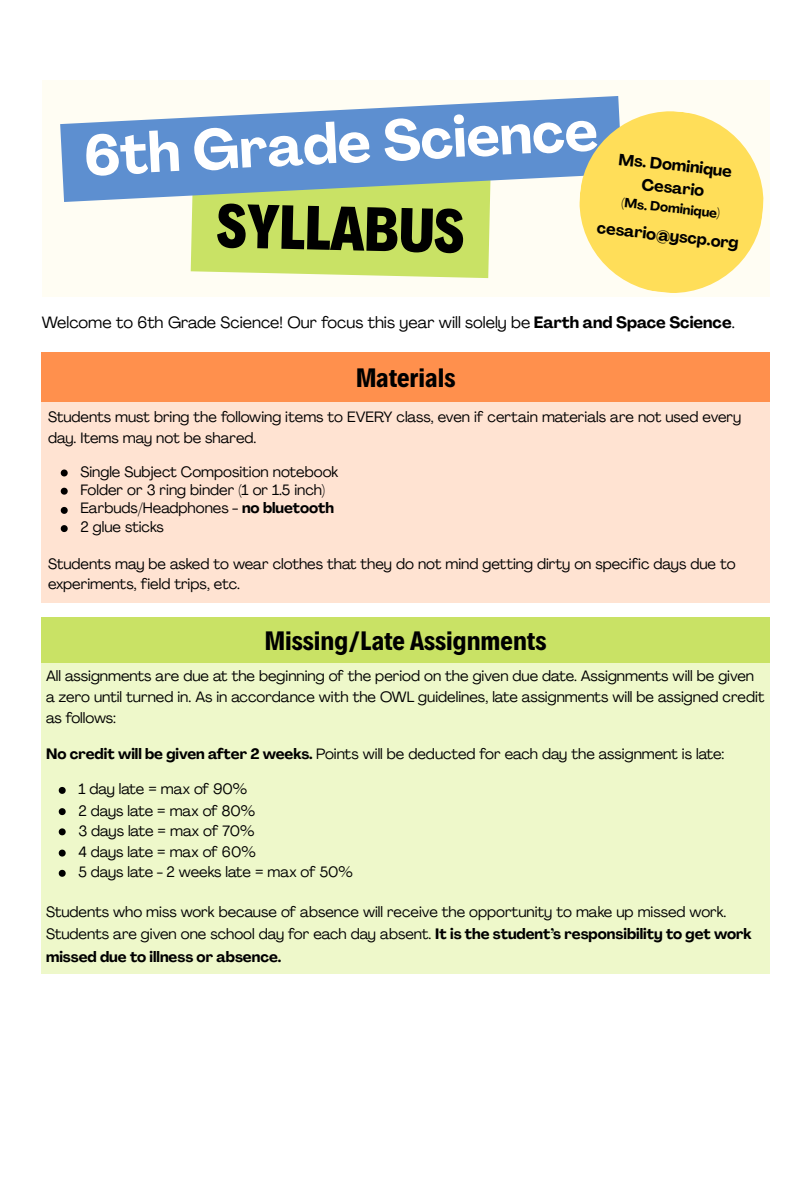
<style>
.page{position:relative;width:810px;height:1181px;background:#fff}
.page>*{position:absolute;margin:0;border:0;box-sizing:border-box;transform-origin:0 0}
.t1{font:800 63px "Decalotype";color:#000}
.t2{font:700 55.8px "Agrandir";color:#fff}
.t3{font:700 27px "Decalotype";color:#000}
.t4{font:16.2px "Agrandir";color:#000}
.t5{font:700 16.05px/22.2px "Agrandir";color:#000;text-align:center}
.t6{font:14.85px/20.2px "Agrandir";color:#000}
.t7{font:700 13.05px "Agrandir";color:#000}
.s1{font-weight:700}
</style>
<div class="page">
<div style="left:42px;top:80px;width:727px;height:216px;background:#fffdf3"></div>
<div style="left:191px;top:202px;width:299px;height:76px;background:#c9e265"></div>
<svg style="left:60px;top:96px;width:559px;height:106px;fill:#5d8fd0"></svg>
<svg style="left:575px;top:106px;width:193px;height:191px"></svg>
<div style="left:42px;top:352px;width:728px;height:50px;background:#ff904d"></div>
<div style="left:42px;top:402px;width:728px;height:200px;background:#ffe3d2"></div>
<svg style="left:61px;top:469px;width:7px;height:7px"></svg>
<svg style="left:61px;top:487px;width:7px;height:7px"></svg>
<svg style="left:61px;top:507px;width:7px;height:7px"></svg>
<svg style="left:61px;top:525px;width:7px;height:7px"></svg>
<div style="left:42px;top:617px;width:728px;height:46px;background:#c9e265"></div>
<div style="left:42px;top:662px;width:728px;height:311px;background:#eef8ca"></div>
<svg style="left:59px;top:787px;width:7px;height:7px"></svg>
<svg style="left:59px;top:808px;width:7px;height:7px"></svg>
<svg style="left:59px;top:828px;width:7px;height:7px"></svg>
<svg style="left:59px;top:849px;width:7px;height:7px"></svg>
<svg style="left:59px;top:869px;width:7px;height:7px"></svg>
<p class="t2" style="left:83px;top:134px;width:516px;rotate:-3deg">6th Grade Science</p>
<p class="t5" style="left:620px;top:150px;width:115px;rotate:6deg">Ms. Dominique<br>Cesario</p>
<p class="t7" style="left:622px;top:197px;width:100px;rotate:6deg">(Ms. Dominique)</p>
<p class="t5" style="left:598px;top:218px;width:144px;rotate:6deg">cesario@yscp.org</p>
<p class="t1" style="left:218px;top:184px;width:249px;rotate:1deg">SYLLABUS</p>
<p class="t4" style="left:42px;top:316px;width:694px">Welcome to 6th Grade Science! Our focus this year will solely be <span class="s1">Earth and Space Science</span>.</p>
<p class="t3" style="left:356px;top:359px;width:101px">Materials</p>
<p class="t6" style="left:48px;top:408px;width:695px">Students must bring the following items to EVERY class, even if certain materials are not used every day. Items may not be shared.</p>
<p class="t6" style="left:80px;top:463px;width:259px">Single Subject Composition notebook</p>
<p class="t6" style="left:80px;top:481px;width:246px">Folder or 3 ring binder (1 or 1.5 inch)</p>
<p class="t6" style="left:80px;top:499px;width:255px">Earbuds/Headphones - <span class="s1">no bluetooth</span></p>
<p class="t6" style="left:80px;top:518px;width:85px">2 glue sticks</p>
<p class="t6" style="left:48px;top:555px;width:689px">Students may be asked to wear clothes that they do not mind getting dirty on specific days due to experiments, field trips, etc.</p>
<p class="t3" style="left:265px;top:622px;width:283px">Missing/Late Assignments</p>
<p class="t6" style="left:46px;top:667px;width:720px;line-height:20.7px">All assignments are due at the beginning of the period on the given due date. Assignments will be given a zero until turned in. As in accordance with the OWL guidelines, late assignments will be assigned credit as follows:</p>
<p class="t6" style="left:46px;top:745px;width:680px"><span class="s1">No credit will be given after 2 weeks.</span> Points will be deducted for each day the assignment is late:</p>
<p class="t6" style="left:78px;top:780px;width:170px">1 day late = max of 90%</p>
<p class="t6" style="left:78px;top:801px;width:178px">2 days late = max of 80%</p>
<p class="t6" style="left:78px;top:822px;width:178px">3 days late = max of 70%</p>
<p class="t6" style="left:78px;top:843px;width:179px">4 days late = max of 60%</p>
<p class="t6" style="left:78px;top:863px;width:276px">5 days late - 2 weeks late = max of 50%</p>
<p class="t6" style="left:46px;top:901px;width:707px;line-height:22.8px">Students who miss work because of absence will receive the opportunity to make up missed work.<br>Students are given one school day for each day absent. <span class="s1">It is the student’s responsibility to get work missed due to illness or absence.</span></p>
</div>
